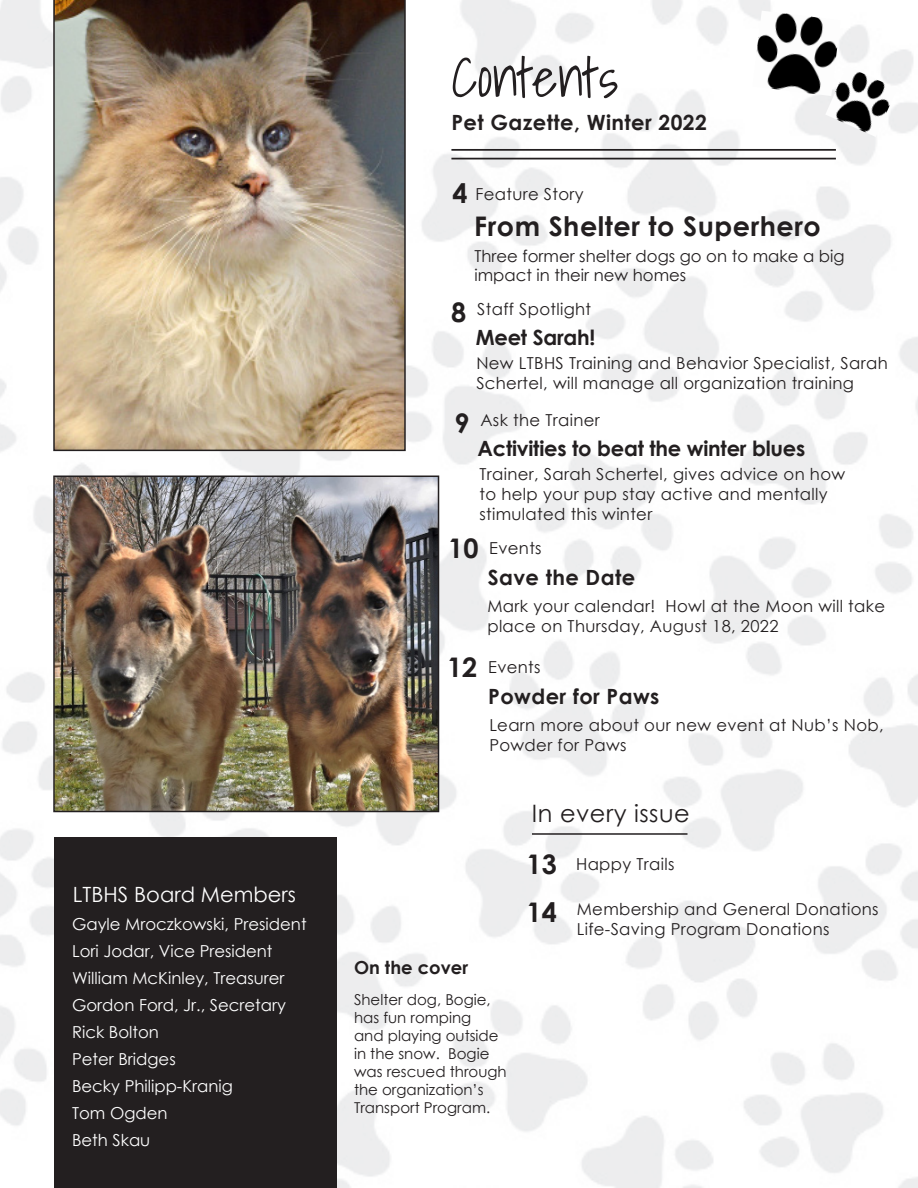
<style>
.page{position:relative;width:918px;height:1188px;background:#fff}
.page>*{position:absolute;margin:0;border:0;box-sizing:border-box;transform-origin:0 0}
.t1{font:300 54px "Shadows Into";color:#231f20}
.t2{font:700 27px "Century Gothic";letter-spacing:.02em;color:#231f20}
.t3{font:24px "Century Gothic";letter-spacing:.02em;color:#231f20}
.t4{font:700 21px "Century Gothic";letter-spacing:.02em;color:#231f20}
.t5{font:700 21px "Century Gothic";letter-spacing:-.01em;color:#231f20}
.t6{font:21px "Century Gothic";color:#fff}
.t7{font:700 18px "Century Gothic";color:#231f20}
.t8{font:16.5px/19.8px "Century Gothic";letter-spacing:.02em;color:#231f20}
.t9{font:16.5px "Century Gothic";color:#fff}
.t10{font:16.5px/19.8px "Century Gothic";color:#231f20}
.t11{font:15px/18px "Century Gothic";color:#231f20}
</style>
<div class="page">
<img style="left:53px;top:0;width:353px;height:451px">
<hr style="left:532px;top:833px;width:156px;height:2px;background:#231f20">
<hr style="left:451px;top:149px;width:385px;height:2px;background:#231f20">
<hr style="left:451px;top:158px;width:385px;height:1px;background:#231f20">
<img style="left:56px;top:479px;width:380px;height:330px">
<div style="left:53px;top:476px;width:386px;height:336px;border:2px solid #231f20"></div>
<div style="left:54px;top:837px;width:283px;height:351px;background:#231f20"></div>
<img style="left:825px;top:66px;width:72px;height:71px">
<img style="left:752px;top:11px;width:89px;height:85px">
<p class="t6" style="left:73px;top:880px;width:225px">LTBHS Board Members</p>
<p class="t9" style="left:72px;top:913px;width:236px">Gayle Mroczkowski, President</p>
<p class="t9" style="left:72px;top:940px;width:202px">Lori Jodar, Vice President</p>
<p class="t9" style="left:72px;top:967px;width:214px">William McKinley, Treasurer</p>
<p class="t9" style="left:72px;top:994px;width:215px">Gordon Ford, Jr., Secretary</p>
<p class="t9" style="left:72px;top:1021px;width:88px">Rick Bolton</p>
<p class="t9" style="left:72px;top:1048px;width:105px">Peter Bridges</p>
<p class="t9" style="left:72px;top:1075px;width:162px">Becky Philipp-Kranig</p>
<p class="t9" style="left:72px;top:1102px;width:97px">Tom Ogden</p>
<p class="t9" style="left:72px;top:1129px;width:80px">Beth Skau</p>
<p class="t1" style="left:451px;top:33px;width:168px">Contents</p>
<p class="t4" style="left:451px;top:106px;width:257px">Pet Gazette, Winter 2022</p>
<p class="t2" style="left:452px;top:173px;width:17px">4</p>
<p class="t8" style="left:475px;top:184px;width:110px">Feature Story</p>
<p class="t2" style="left:474px;top:205px;width:348px">From Shelter to Superhero</p>
<p class="t2" style="left:451px;top:292px;width:17px">8</p>
<p class="t10" style="left:475px;top:246px;width:372px">Three former shelter dogs go on to make a big impact in their new homes</p>
<p class="t8" style="left:477px;top:299px;width:115px">Staff Spotlight</p>
<p class="t5" style="left:476px;top:321px;width:121px">Meet Sarah!</p>
<p class="t8" style="left:476px;top:353px;width:413px">New LTBHS Training and Behavior Specialist, Sarah<br>Schertel, will manage all organization training</p>
<p class="t2" style="left:454px;top:403px;width:17px">9</p>
<p class="t8" style="left:480px;top:410px;width:121px">Ask the Trainer</p>
<p class="t5" style="left:477px;top:432px;width:330px">Activities to beat the winter blues</p>
<p class="t8" style="left:480px;top:464px;width:367px">Trainer, Sarah Schertel, gives advice on how to help your pup stay active and mentally stimulated this winter</p>
<p class="t2" style="left:448px;top:528px;width:32px">10</p>
<p class="t2" style="left:447px;top:647px;width:32px">12</p>
<p class="t8" style="left:489px;top:538px;width:54px">Events</p>
<p class="t4" style="left:488px;top:561px;width:149px">Save the Date</p>
<p class="t8" style="left:487px;top:596px;width:399px">Mark your calendar! Howl at the Moon will take place on Thursday, August 18, 2022</p>
<p class="t8" style="left:488px;top:657px;width:54px">Events</p>
<p class="t4" style="left:488px;top:681px;width:173px">Powder for Paws</p>
<p class="t8" style="left:489px;top:715px;width:396px">Learn more about our new event at Nub’s Nob,<br>Powder for Paws</p>
<p class="t3" style="left:532px;top:797px;width:159px">In every issue</p>
<p class="t2" style="left:527px;top:843px;width:32px">13</p>
<p class="t2" style="left:527px;top:891px;width:32px">14</p>
<p class="t8" style="left:576px;top:854px;width:100px">Happy Trails</p>
<p class="t8" style="left:577px;top:899px;width:303px">Membership and General Donations</p>
<p class="t8" style="left:577px;top:919px;width:254px">Life-Saving Program Donations</p>
<p class="t7" style="left:354px;top:954px;width:116px">On the cover</p>
<p class="t11" style="left:354px;top:991px;width:154px">Shelter dog, Bogie, has fun romping<br>and playing outside in the snow. Bogie was rescued through the organization’s<br>Transport Program.</p>
</div>
